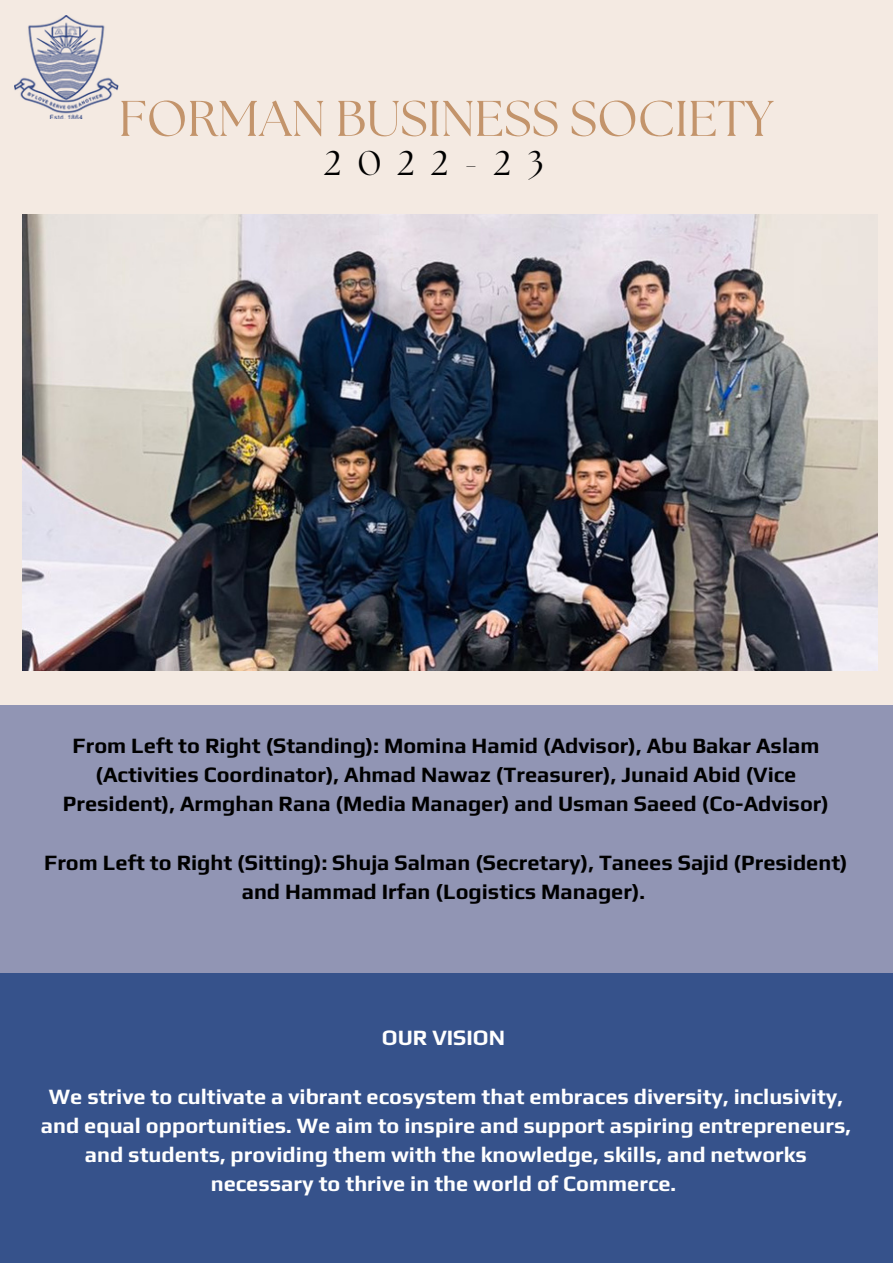
<style>
.page{position:relative;width:893px;height:1264px;background:#fff}
.page>*{position:absolute;margin:0;border:0;box-sizing:border-box;transform-origin:0 0}
.t1{font:49.95px "The Seasons";color:#c3946b}
.t2{font:34.35px "The Seasons";letter-spacing:.48em;color:#000}
.t3{font:700 21.75px/29.2px "Play";color:#000;text-align:center}
.t4{font:700 21.75px/29.2px "Play";color:#fff;text-align:center}
</style>
<div class="page">
<div style="left:0;top:0;width:892px;height:1261px;background:#f4eae2"></div>
<img style="left:22px;top:214px;width:855px;height:457px">
<img style="left:15px;top:15px;width:103px;height:104px">
<div style="left:0;top:705px;width:892px;height:267px;background:#9195b4"></div>
<div style="left:0;top:972px;width:892px;height:290px;background:#36528b"></div>
<p class="t1" style="left:119px;top:96px;width:655px">FORMAN BUSINESS SOCIETY</p>
<p class="t2" style="left:324px;top:147px;width:221px">2022-23</p>
<p class="t3" style="left:63px;top:730px;width:767px">From Left to Right (Standing): Momina Hamid (Advisor), Abu Bakar Aslam (Activities Coordinator), Ahmad Nawaz (Treasurer), Junaid Abid (Vice<br>President), Armghan Rana (Media Manager) and Usman Saeed (Co-Advisor)</p>
<p class="t3" style="left:44px;top:847px;width:805px">From Left to Right (Sitting): Shuja Salman (Secretary), Tanees Sajid (President) and Hammad Irfan (Logistics Manager).</p>
<p class="t4" style="left:382px;top:1022px;width:125px">OUR VISION</p>
<p class="t4" style="left:41px;top:1081px;width:811px">We strive to cultivate a vibrant ecosystem that embraces diversity, inclusivity, and equal opportunities. We aim to inspire and support aspiring entrepreneurs, and students, providing them with the knowledge, skills, and networks necessary to thrive in the world of Commerce.</p>
</div>
